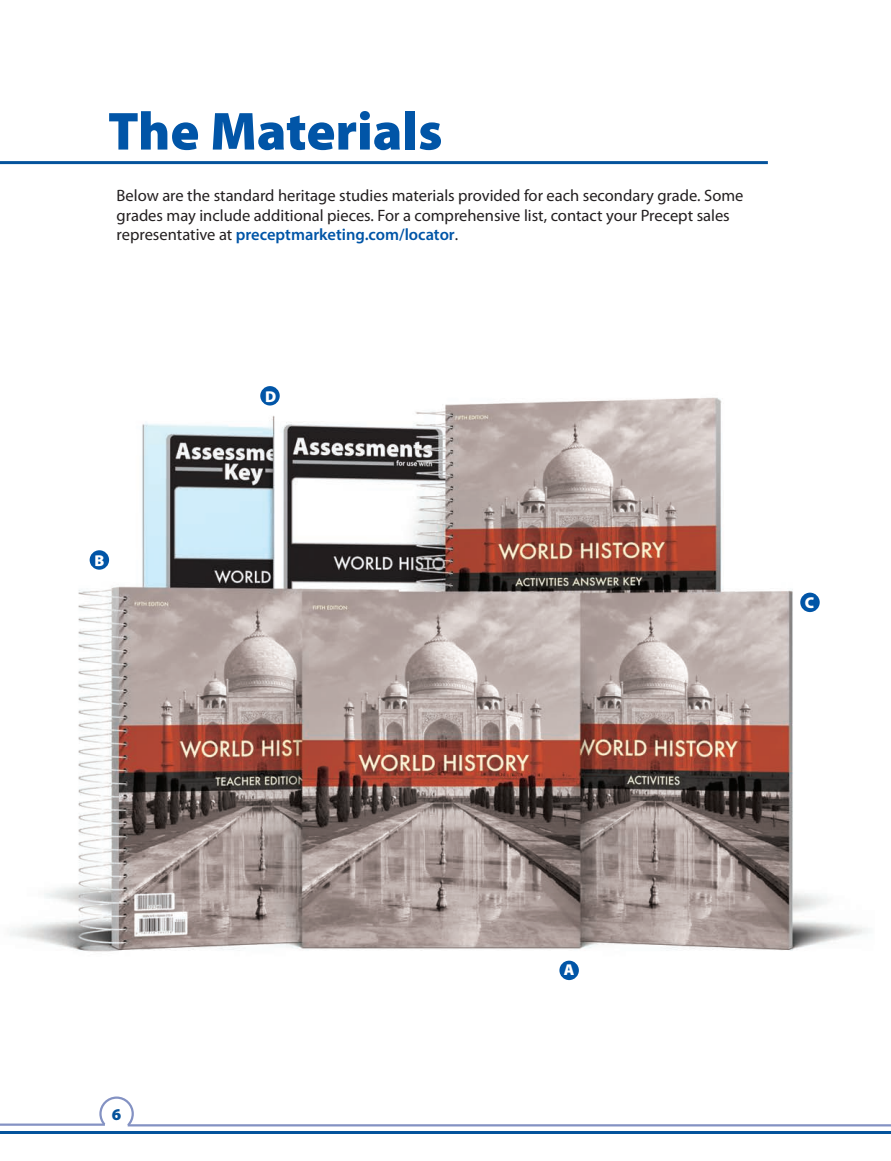
<style>
.page{position:relative;width:891px;height:1161px;background:#fff}
.page>*{position:absolute;margin:0;border:0;box-sizing:border-box;transform-origin:0 0}
.t1{font:900 54px "Myriad Pro";color:#0155a7}
.t2{font:16.5px/19.5px "Myriad Pro";color:#231f20}
.t3{font:900 16.5px "Myriad Pro";color:#04539c}
.t4{font:900 15.75px "Myriad Pro";color:#fff}
.s1{font-weight:600;color:#0155a7}
</style>
<div class="page">
<hr style="left:0;top:1131px;width:891px;height:3px;background:#04539c">
<hr style="left:128px;top:1124px;width:763px;height:2px;background:#8492c3">
<svg style="left:98px;top:1096px;width:37px;height:31px"></svg>
<hr style="left:0;top:1124px;width:105px;height:2px;background:#8492c3">
<img style="left:10px;top:386px;width:858px;height:595px">
<hr style="left:0;top:161px;width:768px;height:3px;background:#04539c">
<div style="left:559px;top:961px;width:20px;height:19px;background:#0155a7;border-radius:50%"></div>
<div style="left:90px;top:550px;width:19px;height:20px;background:#0155a7;border-radius:50%"></div>
<div style="left:800px;top:593px;width:20px;height:19px;background:#0155a7;border-radius:50%"></div>
<div style="left:260px;top:386px;width:20px;height:20px;background:#0155a7;border-radius:50%"></div>
<h1 class="t1" style="left:108px;top:101px;width:336px">The Materials</h1>
<p class="t2" style="left:117px;top:186px;width:628px">Below are the standard heritage studies materials provided for each secondary grade. Some grades may include additional pieces. For a comprehensive list, contact your Precept sales representative at <span class="s1">preceptmarketing.com/locator</span>.</p>
<p class="t4" style="left:94px;top:552px;width:11px">B</p>
<p class="t4" style="left:265px;top:388px;width:13px">D</p>
<p class="t4" style="left:805px;top:593px;width:11px">C</p>
<p class="t3" style="left:112px;top:1105px;width:11px">6</p>
<p class="t4" style="left:564px;top:961px;width:12px">A</p>
</div>
